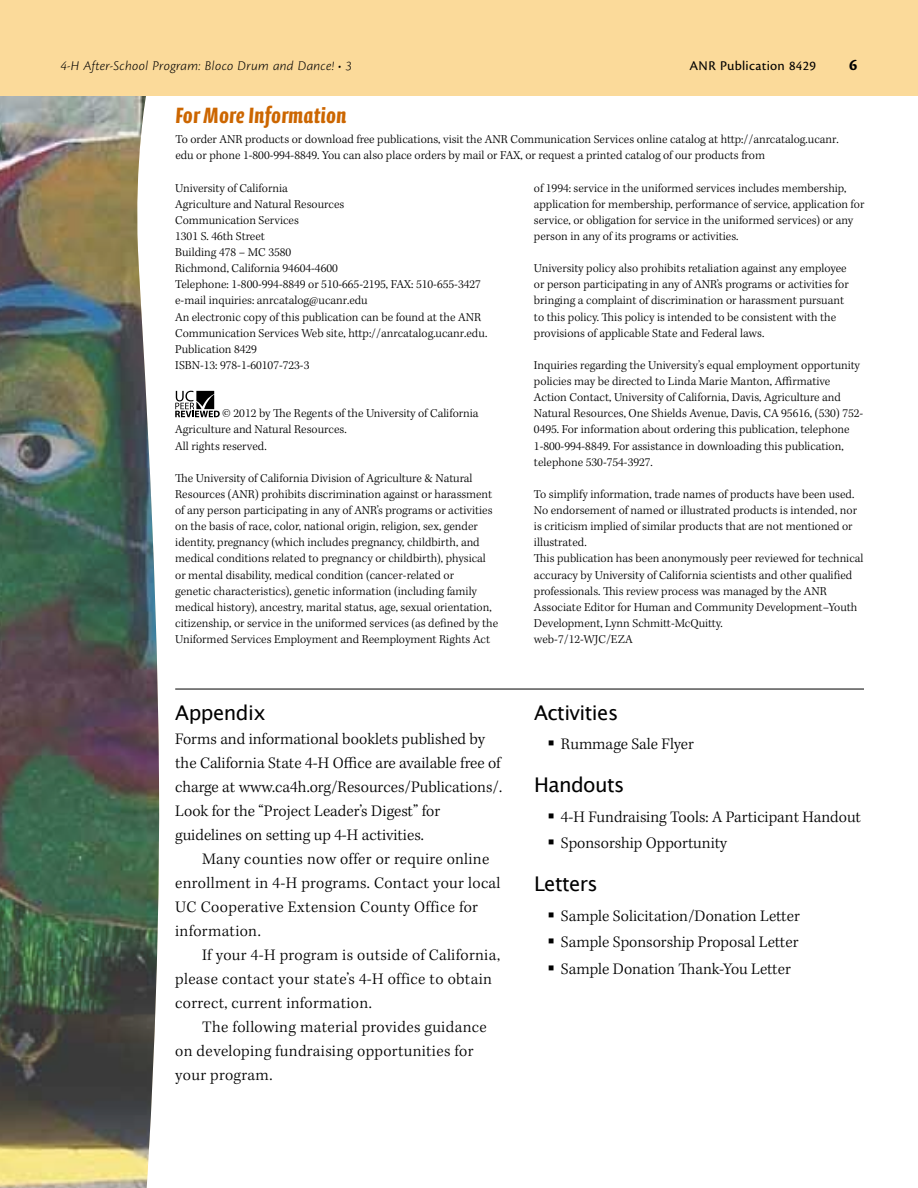
<style>
.page{position:relative;width:918px;height:1188px;background:#fff}
.page>*{position:absolute;margin:0;border:0;box-sizing:border-box;transform-origin:0 0}
.t1{font:700 22.5px "Calcite Pro";letter-spacing:.01em;color:#c60}
.t2{font:20.25px "Lucida Grande";letter-spacing:-.025em;color:#000}
.t3{font:300 16.5px/24px "Kepler Std";letter-spacing:.01em;color:#000}
.t4{font:700 16.5px "Cronos Pro";color:#000}
.t5{font:13.8px "Cronos Pro Lt Capt It";letter-spacing:.015em;color:#000}
.t6{font:13.8px "Cronos Pro Capt";letter-spacing:.02em;color:#000}
.t7{font:300 12.3px/16px "Kepler Std";color:#000}
</style>
<div class="page">
<img style="left:0;top:96px;width:159px;height:1092px">
<div style="left:0;top:0;width:918px;height:96px;background:#fbda9a"></div>
<svg style="left:175px;top:391px;width:45px;height:26px"></svg>
<hr style="left:175px;top:689px;width:689px;height:1px;background:#000">
<p class="t5" style="left:61px;top:58px;width:292px">4-H After-School Program: Bloco Drum and Dance! • 3</p>
<p class="t6" style="left:689px;top:58px;width:128px">ANR Publication 8429</p>
<h3 class="t4" style="left:849px;top:55px;width:10px">6</h3>
<h1 class="t1" style="left:176px;top:102px;width:173px">For More Information</h1>
<p class="t7" style="left:176px;top:131px;width:665px">To order ANR products or download free publications, visit the ANR Communication Services online catalog at http://anrcatalog.ucanr. edu or phone 1-800-994-8849. You can also place orders by mail or FAX, or request a printed catalog of our products from</p>
<p class="t7" style="left:175px;top:180px;width:314px">University of California<br>Agriculture and Natural Resources<br>Communication Services<br>1301 S. 46th Street<br>Building 478 – MC 3580<br>Richmond, California 94604-4600<br>Telephone: 1-800-994-8849 or 510-665-2195, FAX: 510-655-3427 e-mail inquiries: anrcatalog@ucanr.edu<br>An electronic copy of this publication can be found at the ANR Communication Services Web site, http://anrcatalog.ucanr.edu.<br>Publication 8429<br>ISBN-13: 978-1-60107-723-3</p>
<p class="t7" style="left:175px;top:406px;width:305px;text-indent:47px">© 2012 by The Regents of the University of California<br>Agriculture and Natural Resources.<br>All rights reserved.</p>
<p class="t7" style="left:175px;top:470px;width:324px">The University of California Division of Agriculture &amp; Natural Resources (ANR) prohibits discrimination against or harassment of any person participating in any of ANR’s programs or activities on the basis of race, color, national origin, religion, sex, gender identity, pregnancy (which includes pregnancy, childbirth, and medical conditions related to pregnancy or childbirth), physical or mental disability, medical condition (cancer-related or<br>genetic characteristics), genetic information (including family medical history), ancestry, marital status, age, sexual orientation, citizenship, or service in the uniformed services (as defined by the Uniformed Services Employment and Reemployment Rights Act</p>
<p class="t7" style="left:534px;top:180px;width:332px">of 1994: service in the uniformed services includes membership, application for membership, performance of service, application for service, or obligation for service in the uniformed services) or any person in any of its programs or activities.</p>
<p class="t7" style="left:534px;top:261px;width:316px">University policy also prohibits retaliation against any employee or person participating in any of ANR’s programs or activities for bringing a complaint of discrimination or harassment pursuant to this policy. This policy is intended to be consistent with the provisions of applicable State and Federal laws.</p>
<p class="t7" style="left:534px;top:358px;width:331px">Inquiries regarding the University’s equal employment opportunity policies may be directed to Linda Marie Manton, Affirmative Action Contact, University of California, Davis, Agriculture and Natural Resources, One Shields Avenue, Davis, CA 95616, (530) 752- 0495. For information about ordering this publication, telephone 1-800-994-8849. For assistance in downloading this publication, telephone 530-754-3927.</p>
<p class="t7" style="left:534px;top:487px;width:331px">To simplify information, trade names of products have been used.<br>No endorsement of named or illustrated products is intended, nor is criticism implied of similar products that are not mentioned or illustrated.<br>This publication has been anonymously peer reviewed for technical accuracy by University of California scientists and other qualified professionals. This review process was managed by the ANR Associate Editor for Human and Community Development–Youth Development, Lynn Schmitt-McQuitty.<br>web-7/12-WJC/EZA</p>
<h2 class="t2" style="left:175px;top:701px;width:92px">Appendix</h2>
<p class="t3" style="left:175px;top:728px;width:328px">Forms and informational booklets published by the California State 4-H Office are available free of charge at www.ca4h.org/Resources/Publications/.<br>Look for the “Project Leader’s Digest” for guidelines on setting up 4-H activities.</p>
<h3 class="t3" style="left:175px;top:848px;width:327px;text-indent:27px">Many counties now offer or require online enrollment in 4-H programs. Contact your local UC Cooperative Extension County Office for information.</h3>
<h3 class="t3" style="left:175px;top:944px;width:326px;text-indent:27px">If your 4-H program is outside of California, please contact your state’s 4-H office to obtain correct, current information.</h3>
<h3 class="t3" style="left:175px;top:1016px;width:313px;text-indent:27px">The following material provides guidance on developing fundraising opportunities for your program.</h3>
<h2 class="t2" style="left:534px;top:701px;width:86px">Activities</h2>
<h3 class="t3" style="left:561px;top:733px;width:134px">Rummage Sale Flyer</h3>
<h2 class="t2" style="left:534px;top:773px;width:92px">Handouts</h2>
<h3 class="t3" style="left:561px;top:804px;width:302px;line-height:26.7px">4-H Fundraising Tools: A Participant Handout<br>Sponsorship Opportunity</h3>
<h2 class="t2" style="left:534px;top:872px;width:65px">Letters</h2>
<h3 class="t3" style="left:561px;top:903px;width:240px;line-height:26.7px;text-align:justify">Sample Solicitation/Donation Letter Sample Sponsorship Proposal Letter Sample Donation Thank-You Letter</h3>
</div>
